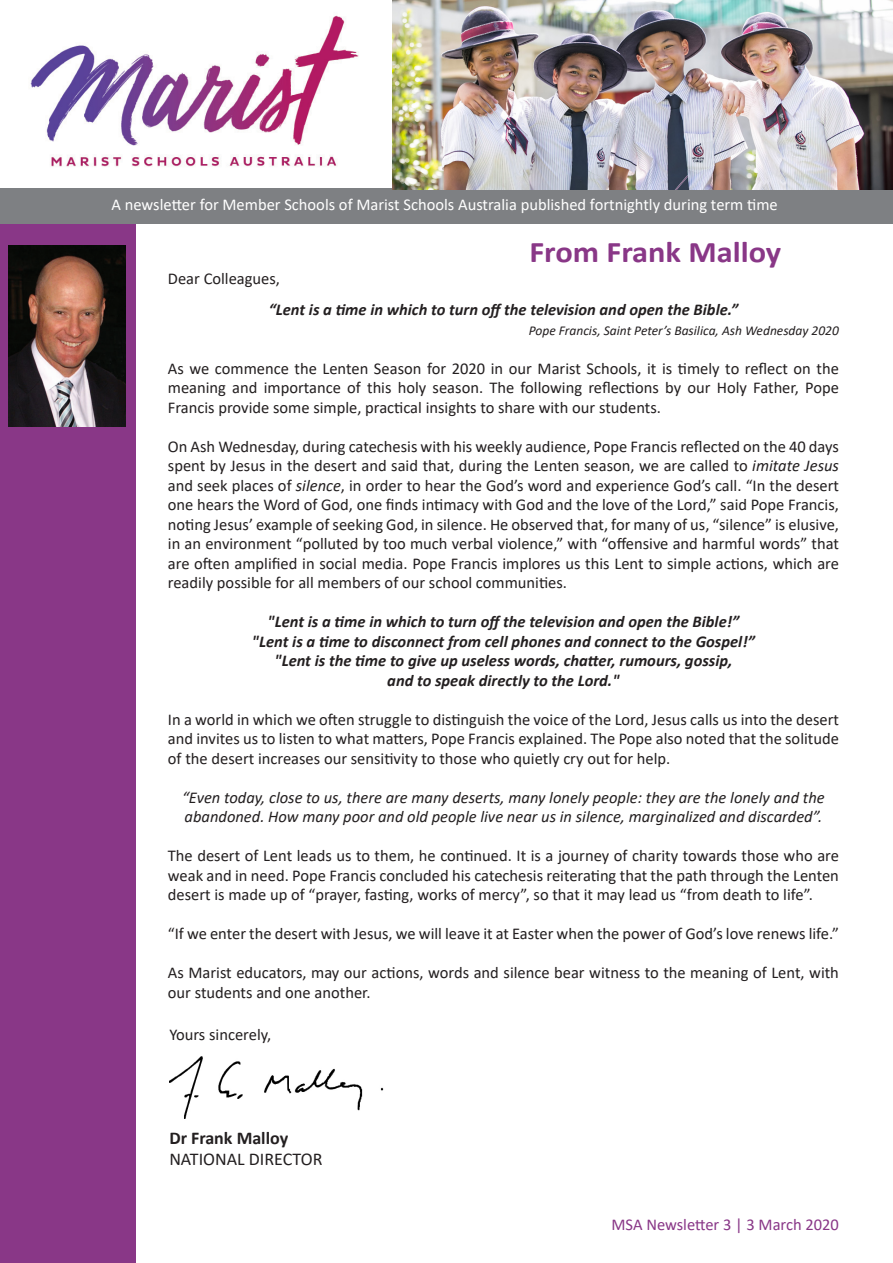
<style>
.page{position:relative;width:893px;height:1263px;background:#fff}
.page>*{position:absolute;margin:0;border:0;box-sizing:border-box;transform-origin:0 0}
.t1{font:700 30px "Calibri";color:#893787;scale:1.08 1}
.t2{font:18px "Calibri";color:#231f20}
.t3{font:700 18px "Calibri";color:#231f20}
.t4{font:16.5px/19.5px "Calibri";color:#231f20;text-align:justify}
.t5{font:italic 700 16.5px "Calibri";color:#231f20}
.t6{font:italic 16.5px/19.5px "Calibri";color:#231f20}
.t7{font:16.5px "Calibri";color:#fff}
.t8{font:16.5px "Calibri";color:#893787}
.t9{font:italic 13.5px "Calibri";color:#231f20}
.s1{font-style:italic}
</style>
<div class="page">
<img style="left:30px;top:2px;width:363px;height:186px">
<div style="left:0;top:224px;width:135px;height:1039px;background:#893787"></div>
<div style="left:0;top:188px;width:893px;height:36px;background:#7e8083"></div>
<img style="left:9px;top:246px;width:117px;height:180px">
<img style="left:393px;top:0;width:500px;height:189px">
<img style="left:169px;top:1056px;width:214px;height:63px">
<p class="t7" style="left:112px;top:193px;width:668px">A newsletter for Member Schools of Marist Schools Australia published fortnightly during term time</p>
<p class="t1" style="left:529px;top:231px;width:235px">From Frank Malloy</p>
<p class="t4" style="left:168px;top:268px;width:114px">Dear Colleagues,</p>
<p class="t5" style="left:269px;top:298px;width:471px">“Lent is a time in which to turn off the television and open the Bible.”</p>
<p class="t9" style="left:529px;top:321px;width:312px">Pope Francis, Saint Peter’s Basilica, Ash Wednesday 2020</p>
<p class="t4" style="left:168px;top:358px;width:673px">As we commence the Lenten Season for 2020 in our Marist Schools, it is timely to reflect on the meaning and importance of this holy season. The following reflections by our Holy Father, Pope Francis provide some simple, practical insights to share with our students.</p>
<p class="t4" style="left:168px;top:436px;width:673px">On Ash Wednesday, during catechesis with his weekly audience, Pope Francis reflected on the 40 days spent by Jesus in the desert and said that, during the Lenten season, we are called to <span class="s1">imitate Jesus </span>and seek places of <span class="s1">silence</span>, in order to hear the God’s word and experience God’s call. “In the desert one hears the Word of God, one finds intimacy with God and the love of the Lord,” said Pope Francis, noting Jesus’ example of seeking God, in silence. He observed that, for many of us, “silence” is elusive, in an environment “polluted by too much verbal violence,” with “offensive and harmful words” that are often amplified in social media. Pope Francis implores us this Lent to simple actions, which are readily possible for all members of our school communities.</p>
<p class="t5" style="left:268px;top:610px;width:473px">"Lent is a time in which to turn off the television and open the Bible!”</p>
<p class="t5" style="left:252px;top:630px;width:504px">"Lent is a time to disconnect from cell phones and connect to the Gospel!”</p>
<p class="t5" style="left:274px;top:649px;width:459px">"Lent is the time to give up useless words, chatter, rumours, gossip,</p>
<p class="t5" style="left:387px;top:669px;width:234px">and to speak directly to the Lord."</p>
<p class="t4" style="left:168px;top:709px;width:673px">In a world in which we often struggle to distinguish the voice of the Lord, Jesus calls us into the desert and invites us to listen to what matters, Pope Francis explained. The Pope also noted that the solitude of the desert increases our sensitivity to those who quietly cry out for help.</p>
<p class="t6" style="left:182px;top:787px;width:644px">“Even today, close to us, there are many deserts, many lonely people: they are the lonely and the abandoned. How many poor and old people live near us in silence, marginalized and discarded”.</p>
<p class="t4" style="left:168px;top:846px;width:673px">The desert of Lent leads us to them, he continued. It is a journey of charity towards those who are weak and in need. Pope Francis concluded his catechesis reiterating that the path through the Lenten desert is made up of “prayer, fasting, works of mercy”, so that it may lead us “from death to life”.</p>
<p class="t4" style="left:168px;top:924px;width:673px">“If we enter the desert with Jesus, we will leave it at Easter when the power of God’s love renews life.”</p>
<p class="t4" style="left:168px;top:963px;width:673px">As Marist educators, may our actions, words and silence bear witness to the meaning of Lent, with our students and one another.</p>
<p class="t4" style="left:169px;top:1024px;width:103px">Yours sincerely,</p>
<p class="t3" style="left:169px;top:1125px;width:120px">Dr Frank Malloy</p>
<p class="t2" style="left:169px;top:1147px;width:155px">NATIONAL DIRECTOR</p>
<p class="t8" style="left:611px;top:1213px;width:229px">MSA Newsletter 3 | 3 March 2020</p>
</div>
